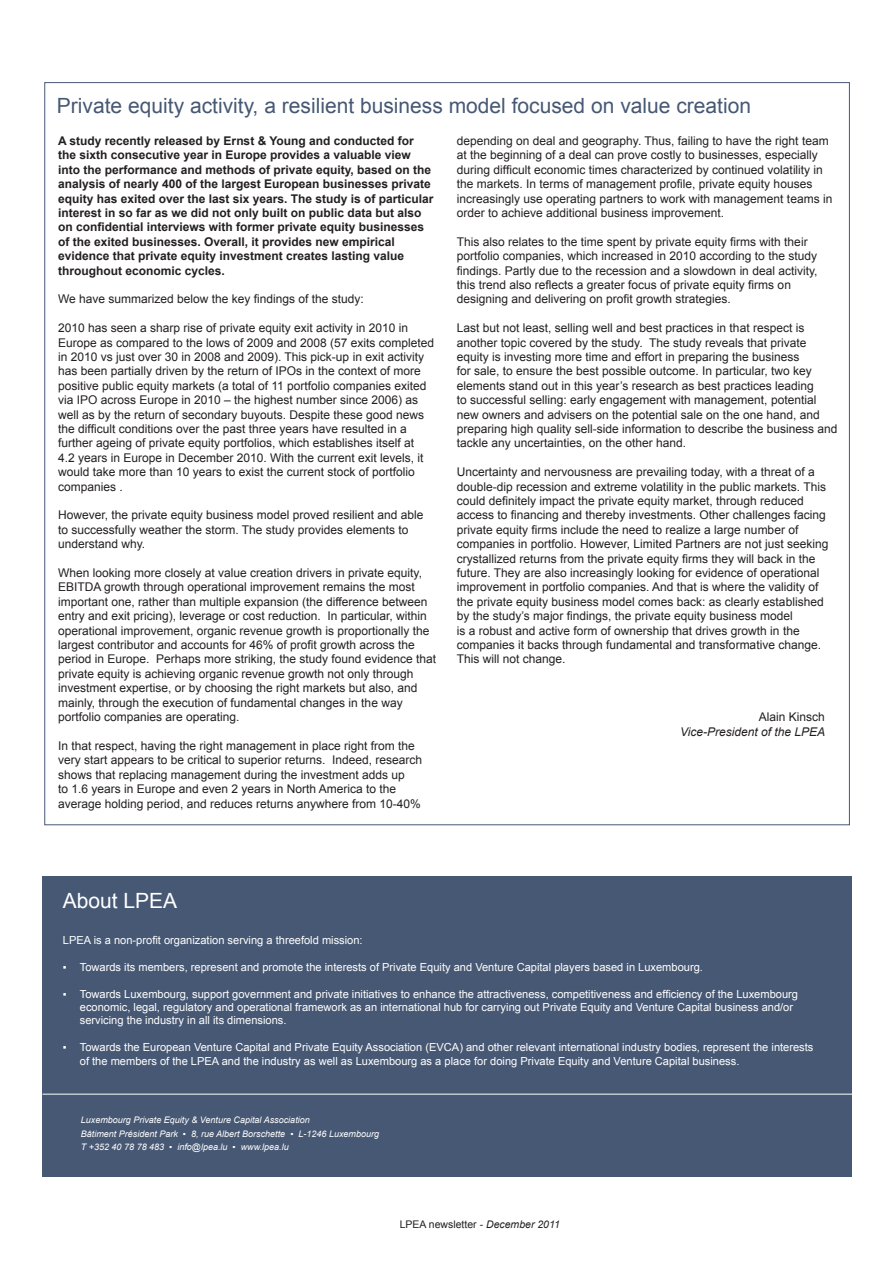
<style>
.page{position:relative;width:893px;height:1263px;background:#fff}
.page>*{position:absolute;margin:0;border:0;box-sizing:border-box;transform-origin:0 0}
.t1{font:21px "Arial";color:#475874}
.t2{font:21px "Arial";color:#fff}
.t3{font:12px/14.4px "Arial";color:#231f20}
.t4{font:700 12px/14.4px "Arial";color:#231f20}
.t5{font:italic 12px "Arial";color:#231f20}
.t6{font:11.1px/13.4px "Arial";color:#fff}
.t7{font:10.5px "Arial";color:#231f20}
.t8{font:italic 9px "Arial";color:#fff}
.s1{font-style:italic}
</style>
<div class="page">
<div style="left:43px;top:876px;width:809px;height:300px;background:#475874"></div>
<hr style="left:43px;top:1094px;width:824px;height:1px;background:#fff">
<p class="t1" style="left:57px;top:92px;width:696px">Private equity activity, a resilient business model focused on value creation</p>
<p class="t4" style="left:58px;top:134px;width:377px">A study recently released by Ernst &amp; Young and conducted for the sixth consecutive year in Europe provides a valuable view into the performance and methods of private equity, based on the analysis of nearly 400 of the largest European businesses private equity has exited over the last six years. The study is of particular interest in so far as we did not only built on public data but also on confidential interviews with former private equity businesses of the exited businesses. Overall, it provides new empirical evidence that private equity investment creates lasting value throughout economic cycles.</p>
<p class="t3" style="left:58px;top:292px;width:307px">We have summarized below the key findings of the study:</p>
<p class="t3" style="left:58px;top:321px;width:378px">2010 has seen a sharp rise of private equity exit activity in 2010 in Europe as compared to the lows of 2009 and 2008 (57 exits completed in 2010 vs just over 30 in 2008 and 2009). This pick-up in exit activity has been partially driven by the return of IPOs in the context of more positive public equity markets (a total of 11 portfolio companies exited via IPO across Europe in 2010 – the highest number since 2006) as well as by the return of secondary buyouts. Despite these good news the difficult conditions over the past three years have resulted in a further ageing of private equity portfolios, which establishes itself at<br>4.2 years in Europe in December 2010. With the current exit levels, it would take more than 10 years to exist the current stock of portfolio companies .</p>
<p class="t3" style="left:58px;top:508px;width:367px">However, the private equity business model proved resilient and able to successfully weather the storm. The study provides elements to understand why.</p>
<p class="t3" style="left:58px;top:566px;width:380px">When looking more closely at value creation drivers in private equity, EBITDA growth through operational improvement remains the most important one, rather than multiple expansion (the difference between entry and exit pricing), leverage or cost reduction. In particular, within operational improvement, organic revenue growth is proportionally the largest contributor and accounts for 46% of profit growth across the period in Europe. Perhaps more striking, the study found evidence that private equity is achieving organic revenue growth not only through investment expertise, or by choosing the right markets but also, and mainly, through the execution of fundamental changes in the way portfolio companies are operating.</p>
<p class="t3" style="left:58px;top:739px;width:366px">In that respect, having the right management in place right from the very start appears to be critical to superior returns. Indeed, research shows that replacing management during the investment adds up<br>to 1.6 years in Europe and even 2 years in North America to the average holding period, and reduces returns anywhere from 10-40%</p>
<p class="t3" style="left:457px;top:134px;width:377px">depending on deal and geography. Thus, failing to have the right team at the beginning of a deal can prove costly to businesses, especially during difficult economic times characterized by continued volatility in the markets. In terms of management profile, private equity houses increasingly use operating partners to work with management teams in order to achieve additional business improvement.</p>
<p class="t3" style="left:457px;top:235px;width:362px">This also relates to the time spent by private equity firms with their portfolio companies, which increased in 2010 according to the study findings. Partly due to the recession and a slowdown in deal activity, this trend also reflects a greater focus of private equity firms on designing and delivering on profit growth strategies.</p>
<p class="t3" style="left:457px;top:321px;width:382px">Last but not least, selling well and best practices in that respect is another topic covered by the study. The study reveals that private equity is investing more time and effort in preparing the business<br>for sale, to ensure the best possible outcome. In particular, two key elements stand out in this year’s research as best practices leading<br>to successful selling: early engagement with management, potential new owners and advisers on the potential sale on the one hand, and preparing high quality sell-side information to describe the business and tackle any uncertainties, on the other hand.</p>
<p class="t3" style="left:457px;top:465px;width:373px">Uncertainty and nervousness are prevailing today, with a threat of a double-dip recession and extreme volatility in the public markets. This could definitely impact the private equity market, through reduced access to financing and thereby investments. Other challenges facing private equity firms include the need to realize a large number of companies in portfolio. However, Limited Partners are not just seeking crystallized returns from the private equity firms they will back in the future. They are also increasingly looking for evidence of operational improvement in portfolio companies. And that is where the validity of the private equity business model comes back: as clearly established by the study’s major findings, the private equity business model<br>is a robust and active form of ownership that drives growth in the companies it backs through fundamental and transformative change.<br>This will not change.</p>
<p class="t3" style="left:759px;top:710px;width:68px">Alain Kinsch</p>
<p class="t5" style="left:680px;top:723px;width:147px">Vice-President of the LPEA</p>
<p class="t2" style="left:63px;top:887px;width:116px">About LPEA</p>
<p class="t6" style="left:63px;top:934px;width:301px">LPEA is a non-profit organization serving a threefold mission:</p>
<p class="t6" style="left:63px;top:960px;width:642px">▪ Towards its members, represent and promote the interests of Private Equity and Venture Capital players based in Luxembourg.</p>
<p class="t6" style="left:80px;top:987px;width:720px;text-indent:-17px">▪ Towards Luxembourg, support government and private initiatives to enhance the attractiveness, competitiveness and efficiency of the Luxembourg economic, legal, regulatory and operational framework as an international hub for carrying out Private Equity and Venture Capital business and/or servicing the industry in all its dimensions.</p>
<p class="t6" style="left:80px;top:1040px;width:735px;line-height:14.4px;text-indent:-17px">▪ Towards the European Venture Capital and Private Equity Association (EVCA) and other relevant international industry bodies, represent the interests of the members of the LPEA and the industry as well as Luxembourg as a place for doing Private Equity and Venture Capital business.</p>
<p class="t8" style="left:81px;top:1114px;width:230px">Luxembourg Private Equity &amp; Venture Capital Association</p>
<p class="t8" style="left:81px;top:1128px;width:300px">Bâtiment Président Park ▪ 8, rue Albert Borschette ▪ L-1246 Luxembourg</p>
<p class="t8" style="left:81px;top:1141px;width:209px">T +352 40 78 78 483 ▪ info@lpea.lu ▪ www.lpea.lu</p>
<p class="t7" style="left:400px;top:1217px;width:162px">LPEA newsletter - <span class="s1">December 2011</span></p>
</div>
